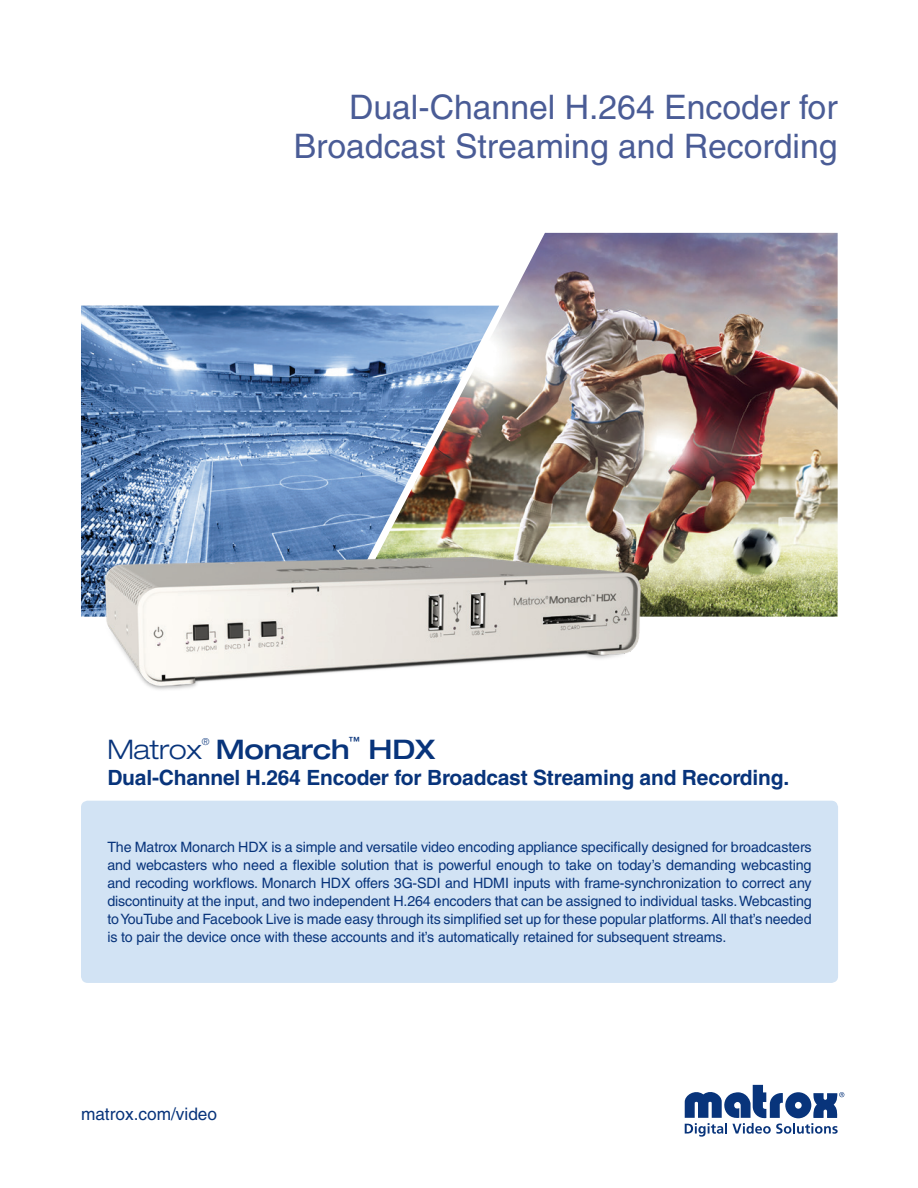
<style>
.page{position:relative;width:918px;height:1188px;background:#fff}
.page>*{position:absolute;margin:0;border:0;box-sizing:border-box;transform-origin:0 0}
.t1{font:33.75px/39px "Helvetica";color:#4a5c96;text-align:right}
.t2{font:500 expanded 27px "Helvetica Neue";letter-spacing:-.01em;color:#08347b}
.t3{font:300 expanded 27px "Helvetica Neue";letter-spacing:-.01em;color:#08347b}
.t4{font:700 21px "Helvetica";letter-spacing:-.01em;color:#08347b}
.t5{font:17.25px "Helvetica";color:#08347b}
.t6{font:14.25px/18px "Helvetica";letter-spacing:-.01em;color:#08347b;text-align:justify}
.t7{font:500 expanded 11.4px "Helvetica Neue";color:#08347b}
.t8{font:300 expanded 9.6px "Helvetica Neue";color:#08347b}
</style>
<div class="page">
<img style="left:355px;top:233px;width:483px;height:384px">
<img style="left:81px;top:306px;width:418px;height:311px">
<svg style="left:685px;top:1085px;width:159px;height:52px"></svg>
<div style="left:81px;top:801px;width:757px;height:182px;background:#d2e3f4;border-radius:7px"></div>
<img style="left:82px;top:523px;width:587px;height:167px">
<h1 class="t1" style="left:294px;top:88px;width:545px">Dual-Channel H.264 Encoder for<br>Broadcast Streaming and Recording</h1>
<p class="t7" style="left:349px;top:734px;width:13px">™</p>
<h2 class="t3" style="left:107px;top:733px;width:96px">Matrox</h2>
<p class="t8" style="left:202px;top:736px;width:9px">®</p>
<h2 class="t2" style="left:216px;top:733px;width:135px">Monarch</h2>
<h2 class="t2" style="left:369px;top:733px;width:68px">HDX</h2>
<h3 class="t4" style="left:107px;top:765px;width:683px">Dual-Channel H.264 Encoder for Broadcast Streaming and Recording.</h3>
<p class="t6" style="left:107px;top:838px;width:706px">The Matrox Monarch HDX is a simple and versatile video encoding appliance specifically designed for broadcasters and webcasters who need a flexible solution that is powerful enough to take on today’s demanding webcasting and recoding workflows. Monarch HDX offers 3G-SDI and HDMI inputs with frame-synchronization to correct any discontinuity at the input, and two independent H.264 encoders that can be assigned to individual tasks. Webcasting to YouTube and Facebook Live is made easy through its simplified set up for these popular platforms. All that’s needed is to pair the device once with these accounts and it’s automatically retained for subsequent streams.</p>
<p class="t5" style="left:81px;top:1104px;width:138px">matrox.com/video</p>
</div>
